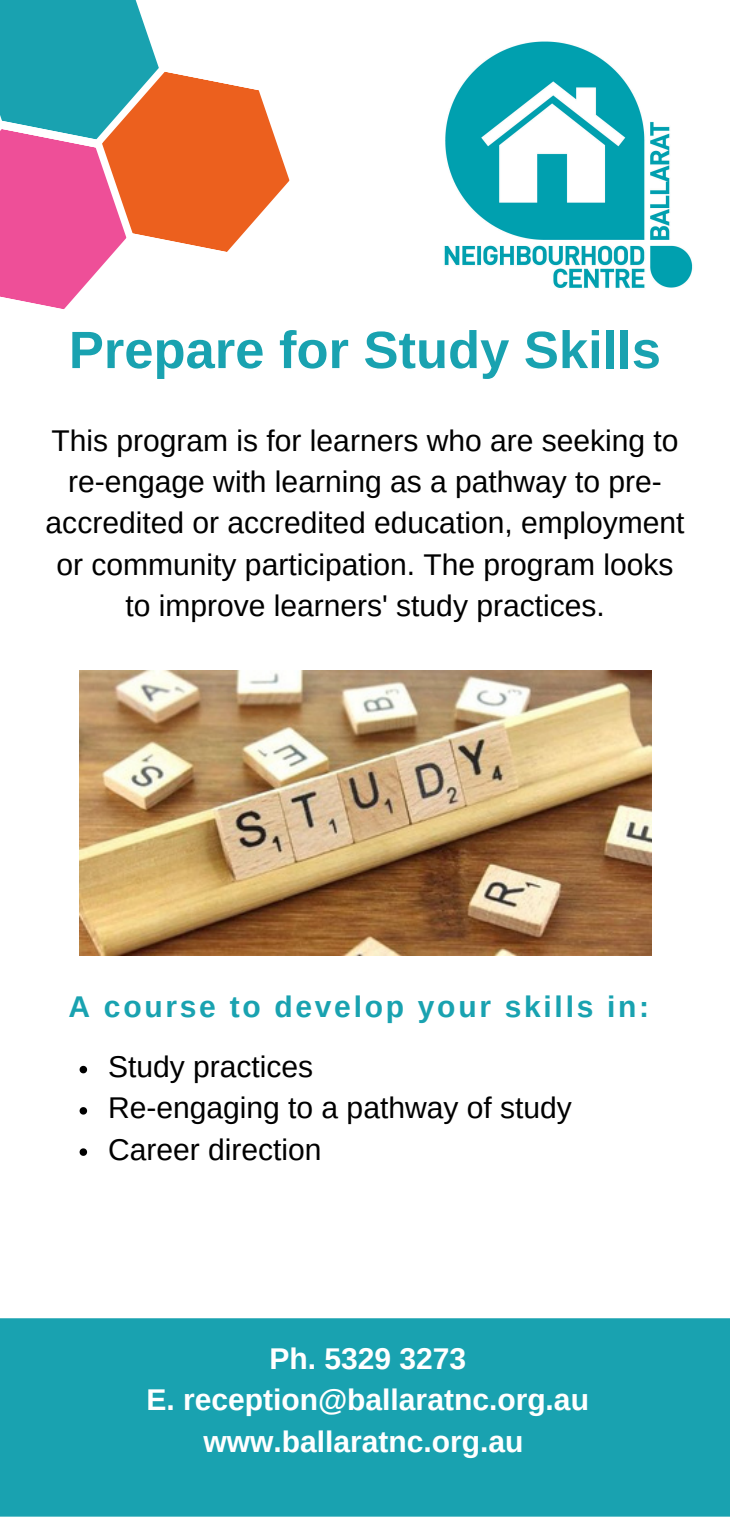
<style>
.page{position:relative;width:730px;height:1517px;background:#fff}
.page>*{position:absolute;margin:0;border:0;box-sizing:border-box;transform-origin:0 0}
.t1{font:700 52.5px "Arimo";color:#19a2b0}
.t2{font:30px/41.2px "Arimo";color:#000;text-align:center}
.t3{font:700 30px/41.2px "Arimo";color:#fff;text-align:center}
.t4{font:700 30px "Arimo";letter-spacing:.09em;color:#19a2b0}
</style>
<div class="page">
<img style="left:444px;top:41px;width:249px;height:247px">
<svg style="left:0;top:0;width:290px;height:309px"></svg>
<div style="left:0;top:1318px;width:729px;height:199px;background:#19a2b0"></div>
<svg style="left:80px;top:1066px;width:7px;height:7px"></svg>
<svg style="left:80px;top:1107px;width:7px;height:8px"></svg>
<svg style="left:80px;top:1148px;width:7px;height:8px"></svg>
<img style="left:79px;top:670px;width:572px;height:285px">
<h1 class="t1" style="left:69px;top:321px;width:593px">Prepare for Study Skills</h1>
<p class="t2" style="left:46px;top:420px;width:640px">This program is for learners who are seeking to re-engage with learning as a pathway to pre&shy;accredited or accredited education, employment or community participation. The program looks to improve learners' study practices.</p>
<p class="t4" style="left:68px;top:990px;width:582px">A course to develop your skills in:</p>
<p class="t2" style="left:108px;top:1046px;width:206px">Study practices</p>
<p class="t2" style="left:108px;top:1087px;width:465px">Re-engaging to a pathway of study</p>
<p class="t2" style="left:108px;top:1128px;width:215px">Career direction</p>
<p class="t3" style="left:146px;top:1338px;width:444px">Ph. 5329 3273<br>E. reception@ballaratnc.org.au www.ballaratnc.org.au</p>
</div>
